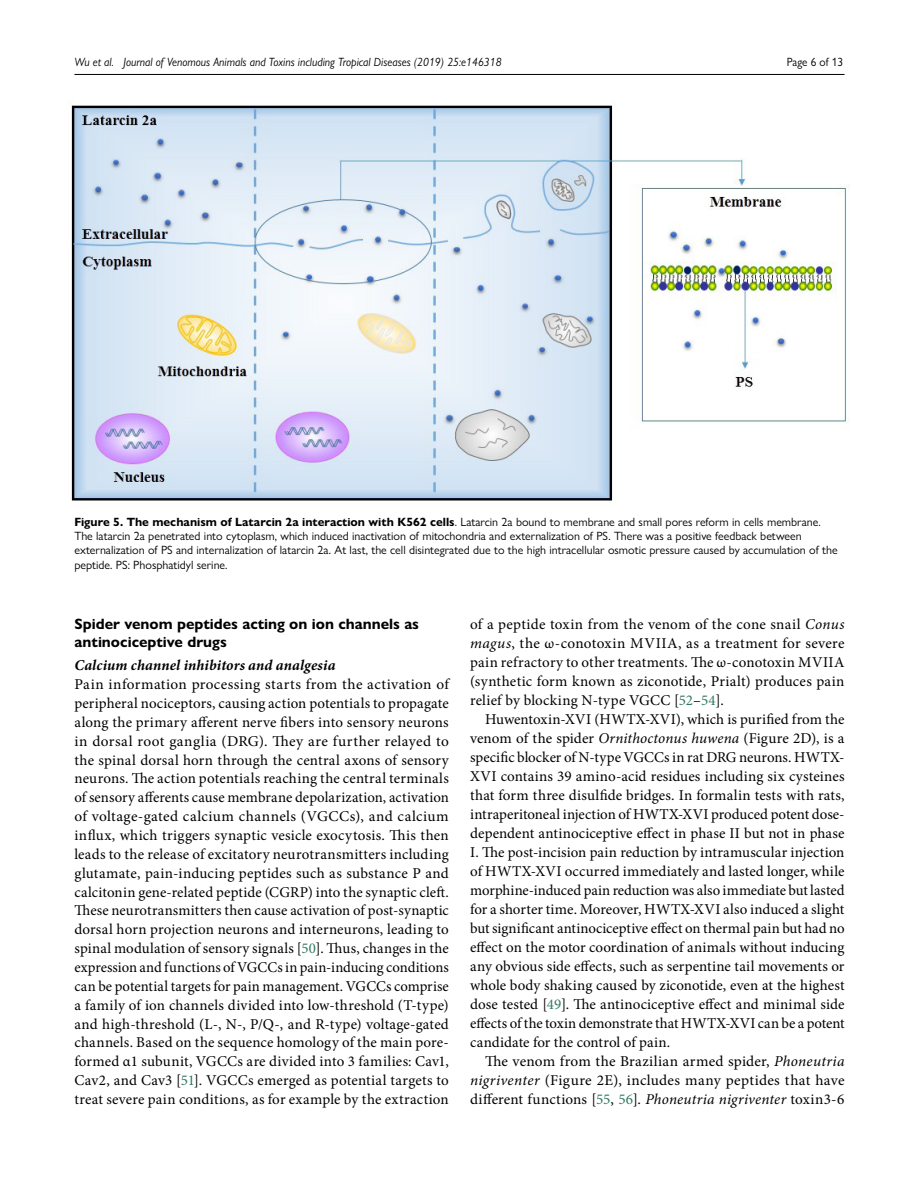
<style>
.page{position:relative;width:919px;height:1187px;background:#fff}
.page>*{position:absolute;margin:0;border:0;box-sizing:border-box;transform-origin:0 0}
.t1{font:15px/19px "Minion Pro";letter-spacing:.015em;color:#000;text-align:justify}
.t2{font:700 15px/18.3px "Gill Sans Nova";color:#000}
.t3{font:italic 700 15px "Minion Pro";letter-spacing:.01em;color:#000}
.t4{font:12px/14.4px "Gill Sans Nova";color:#000}
.t5{font:italic 12px "Gill Sans Nova";color:#000;scale:.95 1}
.t6{font:12px "Gill Sans Nova";color:#000;scale:.95 1}
.s1{font-weight:700}
.s2{color:#327964}
.s3{font-style:italic}
</style>
<div class="page">
<hr style="left:74px;top:74px;width:770px;height:1px;background:#000">
<img style="left:71px;top:105px;width:779px;height:396px">
<p class="t5" style="left:74px;top:55px;width:451px">Wu et al. Journal of Venomous Animals and Toxins including Tropical Diseases (2019) 25:e146318</p>
<p class="t6" style="left:786px;top:55px;width:61px">Page 6 of 13</p>
<p class="t4" style="left:74px;top:514px;width:764px"><span class="s1">Figure 5. The mechanism of Latarcin 2a interaction with K562 cells</span>. Latarcin 2a bound to membrane and small pores reform in cells membrane.<br>The latarcin 2a penetrated into cytoplasm, which induced inactivation of mitochondria and externalization of PS. There was a positive feedback between externalization of PS and internalization of latarcin 2a. At last, the cell disintegrated due to the high intracellular osmotic pressure caused by accumulation of the peptide. PS: Phosphatidyl serine.</p>
<p class="t2" style="left:74px;top:614px;width:346px">Spider venom peptides acting on ion channels as antinociceptive drugs</p>
<p class="t3" style="left:74px;top:654px;width:262px">Calcium channel inhibitors and analgesia</p>
<p class="t1" style="left:74px;top:675px;width:376px">Pain information processing starts from the activation of peripheral nociceptors, causing action potentials to propagate along the primary afferent nerve fibers into sensory neurons in dorsal root ganglia (DRG). They are further relayed to the spinal dorsal horn through the central axons of sensory neurons. The action potentials reaching the central terminals of sensory afferents cause membrane depolarization, activation of voltage-gated calcium channels (VGCCs), and calcium influx, which triggers synaptic vesicle exocytosis. This then leads to the release of excitatory neurotransmitters including glutamate, pain-inducing peptides such as substance P and calcitonin gene-related peptide (CGRP) into the synaptic cleft.<br>These neurotransmitters then cause activation of post-synaptic dorsal horn projection neurons and interneurons, leading to spinal modulation of sensory signals [<span class="s2">50</span>]. Thus, changes in the expression and functions of VGCCs in pain-inducing conditions can be potential targets for pain management. VGCCs comprise a family of ion channels divided into low-threshold (T-type) and high-threshold (L-, N-, P/Q-, and R-type) voltage-gated channels. Based on the sequence homology of the main pore&shy;formed α1 subunit, VGCCs are divided into 3 families: Cav1, Cav2, and Cav3 [<span class="s2">51</span>]. VGCCs emerged as potential targets to treat severe pain conditions, as for example by the extraction</p>
<p class="t1" style="left:470px;top:614px;width:376px">of a peptide toxin from the venom of the cone snail <span class="s3">Conus magus</span>, the ω-conotoxin MVIIA, as a treatment for severe pain refractory to other treatments. The ω-conotoxin MVIIA (synthetic form known as ziconotide, Prialt) produces pain relief by blocking N-type VGCC [<span class="s2">52</span>–<span class="s2">54</span>].</p>
<p class="t1" style="left:470px;top:709px;width:376px;text-indent:15px">Huwentoxin-XVI (HWTX-XVI), which is purified from the venom of the spider <span class="s3">Ornithoctonus huwena</span> (Figure 2D), is a specific blocker of N-type VGCCs in rat DRG neurons. HWTX-XVI contains 39 amino-acid residues including six cysteines that form three disulfide bridges. In formalin tests with rats, intraperitoneal injection of HWTX-XVI produced potent dose&shy;dependent antinociceptive effect in phase II but not in phase I. The post-incision pain reduction by intramuscular injection of HWTX-XVI occurred immediately and lasted longer, while morphine-induced pain reduction was also immediate but lasted for a shorter time. Moreover, HWTX-XVI also induced a slight but significant antinociceptive effect on thermal pain but had no effect on the motor coordination of animals without inducing any obvious side effects, such as serpentine tail movements or whole body shaking caused by ziconotide, even at the highest dose tested [<span class="s2">49</span>]. The antinociceptive effect and minimal side effects of the toxin demonstrate that HWTX-XVI can be a potent candidate for the control of pain.</p>
<p class="t1" style="left:470px;top:1051px;width:376px;text-indent:15px">The venom from the Brazilian armed spider, <span class="s3">Phoneutria nigriventer</span> (Figure 2E), includes many peptides that have different functions [<span class="s2">55</span>, <span class="s2">56</span>]. <span class="s3">Phoneutria nigriventer</span> toxin3-6</p>
</div>
